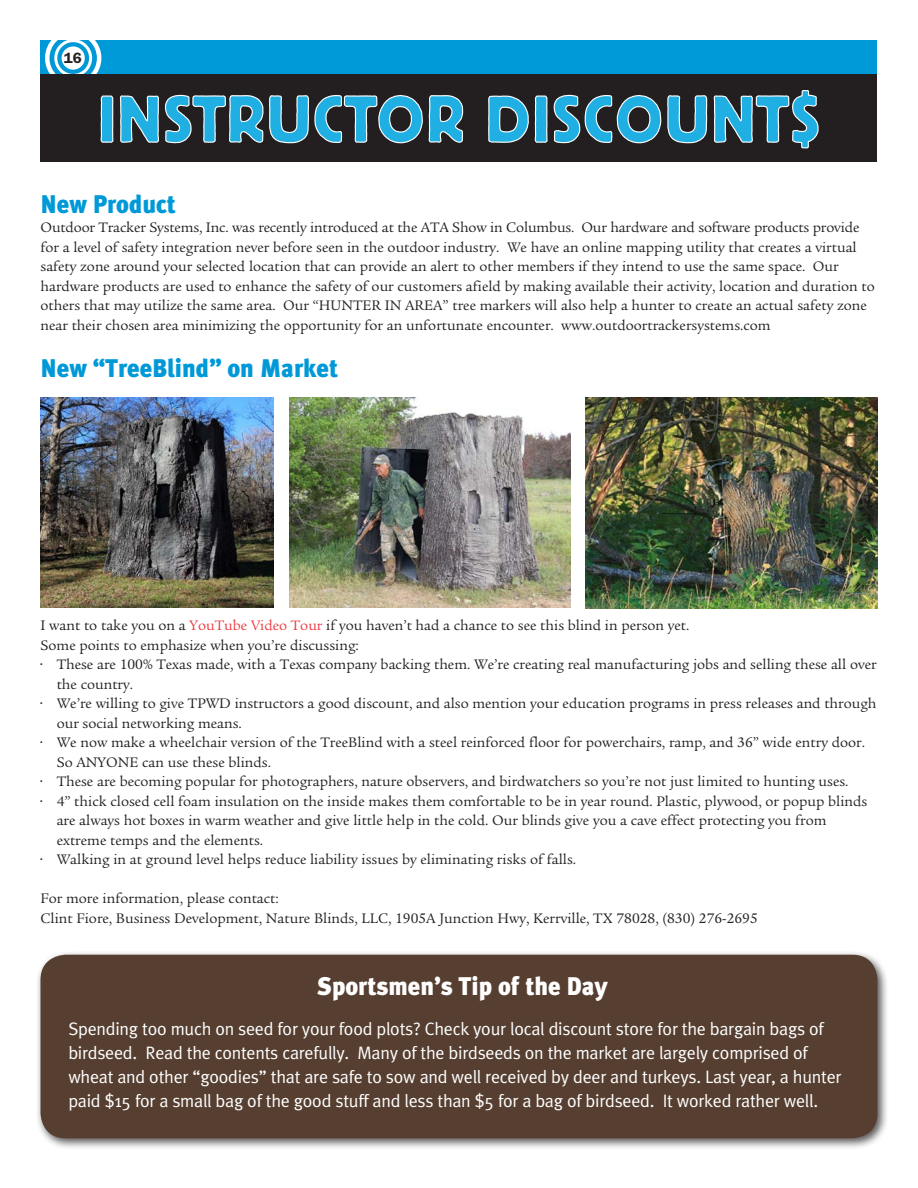
<style>
.page{position:relative;width:918px;height:1188px;background:#fff}
.page>*{position:absolute;margin:0;border:0;box-sizing:border-box;transform-origin:0 0}
.t1{font:65.7px "Block BE";letter-spacing:.045em;color:#1fafe2}
.body_text{font:900 25.5px "Meta Plus";color:#0099d8;scale:.95 1}
.body_text-2{font:900 25.5px "Meta Plus";color:#fff;scale:.95 1}
.body_text-3{font:18px/24px "Meta Plus Normal";letter-spacing:-.015em;color:#fff}
.t2{font:15px/19.5px "Legacy Serif";color:#231f20}
.t3{font:600 15px "Franklin Gothic";color:#231f20}
.s1{color:#ee3a41}
</style>
<div class="page">
<div style="left:40px;top:40px;width:838px;height:34px;background:#0099d8"></div>
<div style="left:45px;top:30px;width:56px;height:56px;border:4px solid #fff;border-radius:50%"></div>
<div style="left:54px;top:39px;width:38px;height:38px;border:3px solid #fff;border-radius:50%"></div>
<div style="left:62px;top:46px;width:23px;height:24px;background:#fff;border-radius:50%"></div>
<div style="left:40px;top:74px;width:838px;height:87px;background:#231f20"></div>
<svg style="left:100px;top:94px;width:364px;height:50px"></svg>
<svg style="left:488px;top:90px;width:331px;height:59px"></svg>
<img style="left:40px;top:397px;width:234px;height:211px">
<img style="left:289px;top:397px;width:282px;height:210px">
<img style="left:585px;top:398px;width:293px;height:211px">
<div style="left:35px;top:950px;width:854px;height:200px;background:#231f20;opacity:.75"></div>
<div style="left:40px;top:955px;width:837px;height:183px;background:#563f31;border-radius:25px"></div>
<p class="t3" style="left:64px;top:49px;width:19px">16</p>
<p class="t1" style="left:99px;top:82px;width:722px">INSTRUCTOR DISCOUNT$</p>
<p class="body_text" style="left:40px;top:189px;width:144px">New Product</p>
<p class="t2" style="left:40px;top:218px;width:836px">Outdoor Tracker Systems, Inc. was recently introduced at the ATA Show in Columbus. Our hardware and software products provide for a level of safety integration never before seen in the outdoor industry. We have an online mapping utility that creates a virtual safety zone around your selected location that can provide an alert to other members if they intend to use the same space. Our hardware products are used to enhance the safety of our customers afield by making available their activity, location and duration to others that may utilize the same area. Our “HUNTER IN AREA” tree markers will also help a hunter to create an actual safety zone near their chosen area minimizing the opportunity for an unfortunate encounter. www.outdoortrackersystems.com</p>
<p class="body_text" style="left:40px;top:353px;width:315px">New “TreeBlind” on Market</p>
<p class="t2" style="left:40px;top:616px;width:651px">I want to take you on a <span class="s1">YouTube Video Tour</span> if you haven’t had a chance to see this blind in person yet.</p>
<p class="t2" style="left:40px;top:636px;width:320px">Some points to emphasize when you’re discussing:</p>
<p class="t2" style="left:57px;top:655px;width:821px;text-indent:-16px">• These are 100% Texas made, with a Texas company backing them. We’re creating real manufacturing jobs and selling these all over the country.</p>
<p class="t2" style="left:57px;top:694px;width:821px;text-indent:-16px">• We’re willing to give TPWD instructors a good discount, and also mention your education programs in press releases and through our social networking means.</p>
<p class="t2" style="left:57px;top:733px;width:810px;text-indent:-16px">• We now make a wheelchair version of the TreeBlind with a steel reinforced floor for powerchairs, ramp, and 36” wide entry door.<br>So ANYONE can use these blinds.</p>
<p class="t2" style="left:40px;top:772px;width:810px">• These are becoming popular for photographers, nature observers, and birdwatchers so you’re not just limited to hunting uses.</p>
<p class="t2" style="left:57px;top:792px;width:812px;text-indent:-16px">• 4” thick closed cell foam insulation on the inside makes them comfortable to be in year round. Plastic, plywood, or popup blinds are always hot boxes in warm weather and give little help in the cold. Our blinds give you a cave effect protecting you from extreme temps and the elements.</p>
<p class="t2" style="left:40px;top:850px;width:537px">• Walking in at ground level helps reduce liability issues by eliminating risks of falls.</p>
<p class="t2" style="left:40px;top:889px;width:240px">For more information, please contact:</p>
<p class="t2" style="left:40px;top:909px;width:719px">Clint Fiore, Business Development, Nature Blinds, LLC, 1905A Junction Hwy, Kerrville, TX 78028, (830) 276-2695</p>
<p class="body_text-2" style="left:317px;top:971px;width:307px">Sportsmen’s Tip of the Day</p>
<p class="body_text-3" style="left:68px;top:1017px;width:775px">Spending too much on seed for your food plots? Check your local discount store for the bargain bags of birdseed. Read the contents carefully. Many of the birdseeds on the market are largely comprised of wheat and other “goodies” that are safe to sow and well received by deer and turkeys. Last year, a hunter paid $15 for a small bag of the good stuff and less than $5 for a bag of birdseed. It worked rather well.</p>
</div>
